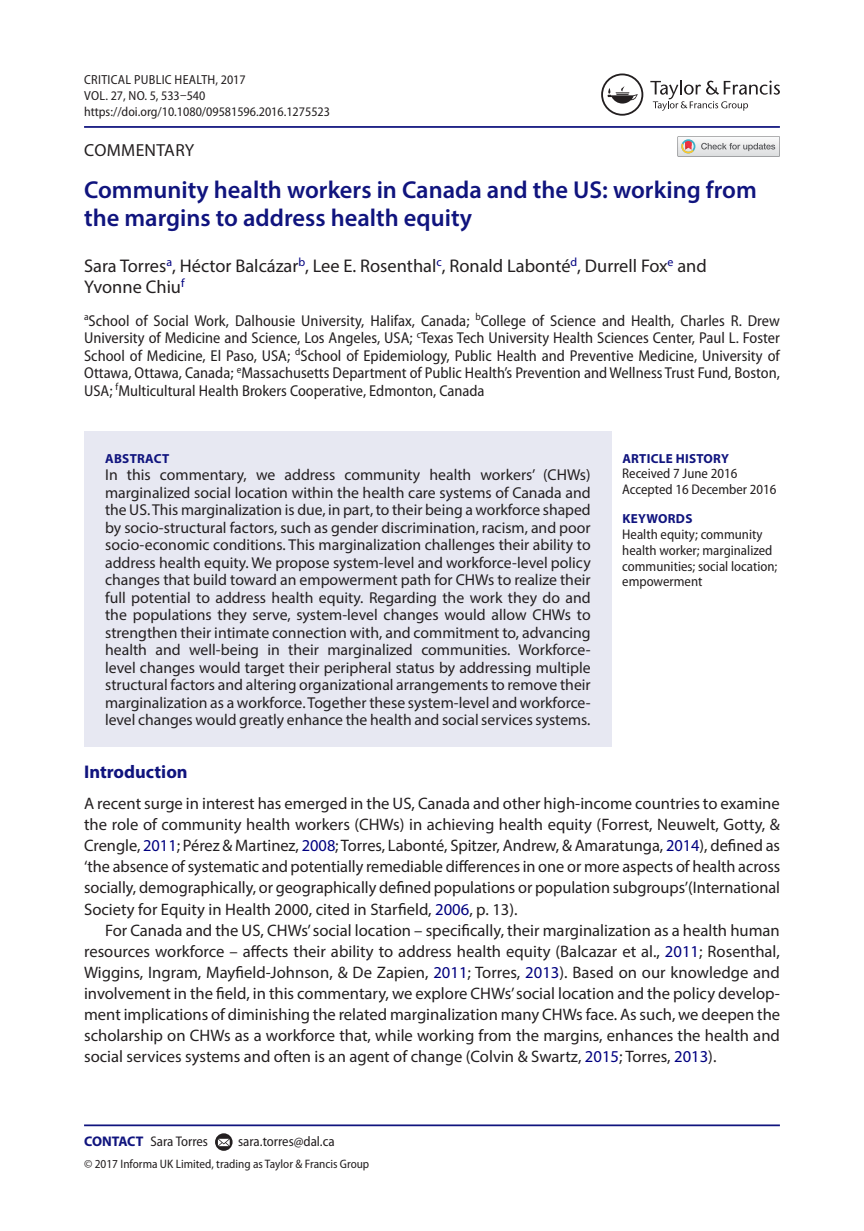
<style>
.page{position:relative;width:864px;height:1231px;background:#fff}
.page>*{position:absolute;margin:0;border:0;box-sizing:border-box;transform-origin:0 0}
.t1{font:600 24.5px/28px "Myriad Pro";color:#10147e}
.t2{font:18.38px/21px "Myriad Pro";color:#231f20}
.t3{font:700 18.38px "Myriad Pro";color:#10147e}
.t4{font:17.5px "Myriad Pro";letter-spacing:.02em;color:#231f20}
.t5{font:16.62px/21px "Myriad Pro";color:#231f20;text-align:justify}
.t6{font:15.75px/17.5px "Myriad Pro";color:#231f20;text-align:justify}
.t7{font:semi-condensed 15.75px/17.5px "Myriad Pro";color:#231f20;text-align:justify}
.t8{font:semi-condensed 14px/15.8px "Myriad Pro";color:#231f20}
.t9{font:semi-condensed 13.12px/15.8px "Myriad Pro";color:#231f20}
.t10{font:700 13.12px "Myriad Pro";letter-spacing:.02em;color:#10147e}
.t11{font:semi-condensed 12.25px "Myriad Pro";color:#231f20}
.s1{color:#000080}
.s2{font-weight:700;font-stretch:normal;color:#10147e}
</style>
<div class="page">
<hr style="left:84px;top:126px;width:695px;height:2px;background:#10147e">
<div style="left:84px;top:431px;width:527px;height:315px;background:#e7e8f2"></div>
<hr style="left:84px;top:1124px;width:695px;height:2px;background:#10147e">
<svg style="left:215px;top:1133px;width:17px;height:17px"></svg>
<svg style="left:218px;top:1138px;width:11px;height:7px"></svg>
<svg style="left:650px;top:80px;width:129px;height:31px"></svg>
<svg style="left:601px;top:73px;width:42px;height:43px"></svg>
<svg style="left:677px;top:136px;width:102px;height:20px"></svg>
<p class="t9" style="left:84px;top:72px;width:247px">Critical Public Health, 2017<br>VOL. 27, NO. 5, 533–540 https://doi.org/10.1080/09581596.2016.1275523</p>
<p class="t4" style="left:84px;top:140px;width:112px">COMMENTARY</p>
<h1 class="t1" style="left:84px;top:175px;width:674px">Community health workers in Canada and the US: working from the margins to address health equity</h1>
<p class="t2" style="left:84px;top:255px;width:624px">Sara Torres<sup>a</sup>, Héctor Balcázar<sup>b</sup>, Lee E. Rosenthal<sup>c</sup>, Ronald Labonté<sup>d</sup>, Durrell Fox<sup>e</sup> and<br>Yvonne Chiu<sup>f</sup></p>
<p class="t7" style="left:84px;top:312px;width:697px"><sup>a</sup>School of Social Work, Dalhousie University, Halifax, Canada; <sup>b</sup>College of Science and Health, Charles R. Drew University of Medicine and Science, Los Angeles, USA; <sup>c</sup>Texas Tech University Health Sciences Center, Paul L. Foster School of Medicine, El Paso, USA; <sup>d</sup>School of Epidemiology, Public Health and Preventive Medicine, University of Ottawa, Ottawa, Canada; <sup>e</sup>Massachusetts Department of Public Health’s Prevention and Wellness Trust Fund, Boston, USA; <sup>f</sup>Multicultural Health Brokers Cooperative, Edmonton, Canada</p>
<p class="t10" style="left:622px;top:449px;width:108px">ARTICLE HISTORY</p>
<p class="t8" style="left:622px;top:466px;width:156px">Received 7 June 2016<br>Accepted 16 December 2016</p>
<p class="t10" style="left:622px;top:510px;width:72px">KEYWORDS</p>
<p class="t8" style="left:622px;top:526px;width:157px">Health equity; community health worker; marginalized communities; social location; empowerment</p>
<p class="t10" style="left:105px;top:449px;width:66px">ABSTRACT</p>
<p class="t6" style="left:105px;top:466px;width:487px">In this commentary, we address community health workers’ (CHWs) marginalized social location within the health care systems of Canada and the US. This marginalization is due, in part, to their being a workforce shaped by socio-structural factors, such as gender discrimination, racism, and poor socio-economic conditions. This marginalization challenges their ability to address health equity. We propose system-level and workforce-level policy changes that build toward an empowerment path for CHWs to realize their full potential to address health equity. Regarding the work they do and the populations they serve, system-level changes would allow CHWs to strengthen their intimate connection with, and commitment to, advancing health and well-being in their marginalized communities. Workforce&shy;level changes would target their peripheral status by addressing multiple structural factors and altering organizational arrangements to remove their marginalization as a workforce. Together these system-level and workforce&shy;level changes would greatly enhance the health and social services systems.</p>
<p class="t3" style="left:84px;top:759px;width:105px">Introduction</p>
<p class="t5" style="left:84px;top:793px;width:697px">A recent surge in interest has emerged in the US, Canada and other high-income countries to examine the role of community health workers (CHWs) in achieving health equity (Forrest, Neuwelt, Gotty, &amp; Crengle, <span class="s1">2011</span>; Pérez &amp; Martinez, <span class="s1">2008</span>; Torres, Labonté, Spitzer, Andrew, &amp; Amaratunga, <span class="s1">2014</span>), defined as ‘the absence of systematic and potentially remediable differences in one or more aspects of health across socially, demographically, or geographically defined populations or population subgroups’(International Society for Equity in Health 2000, cited in Starfield, <span class="s1">2006</span>, p. 13).</p>
<p class="t5" style="left:84px;top:919px;width:697px;text-indent:21px">For Canada and the US, CHWs’ social location – specifically, their marginalization as a health human resources workforce – affects their ability to address health equity (Balcazar et al., <span class="s1">2011</span>; Rosenthal, Wiggins, Ingram, Mayfield-Johnson, &amp; De Zapien, <span class="s1">2011</span>; Torres, <span class="s1">2013</span>). Based on our knowledge and involvement in the field, in this commentary, we explore CHWs’ social location and the policy develop&shy;ment implications of diminishing the related marginalization many CHWs face. As such, we deepen the scholarship on CHWs as a workforce that, while working from the margins, enhances the health and social services systems and often is an agent of change (Colvin &amp; Swartz, <span class="s1">2015</span>; Torres, <span class="s1">2013</span>).</p>
<p class="t8" style="left:84px;top:1133px;width:125px"><span class="s2">CONTACT</span> Sara Torres</p>
<p class="t8" style="left:238px;top:1133px;width:98px">sara.torres@dal.ca</p>
<p class="t11" style="left:84px;top:1156px;width:286px">© 2017 Informa UK Limited, trading as Taylor &amp; Francis Group</p>
</div>
